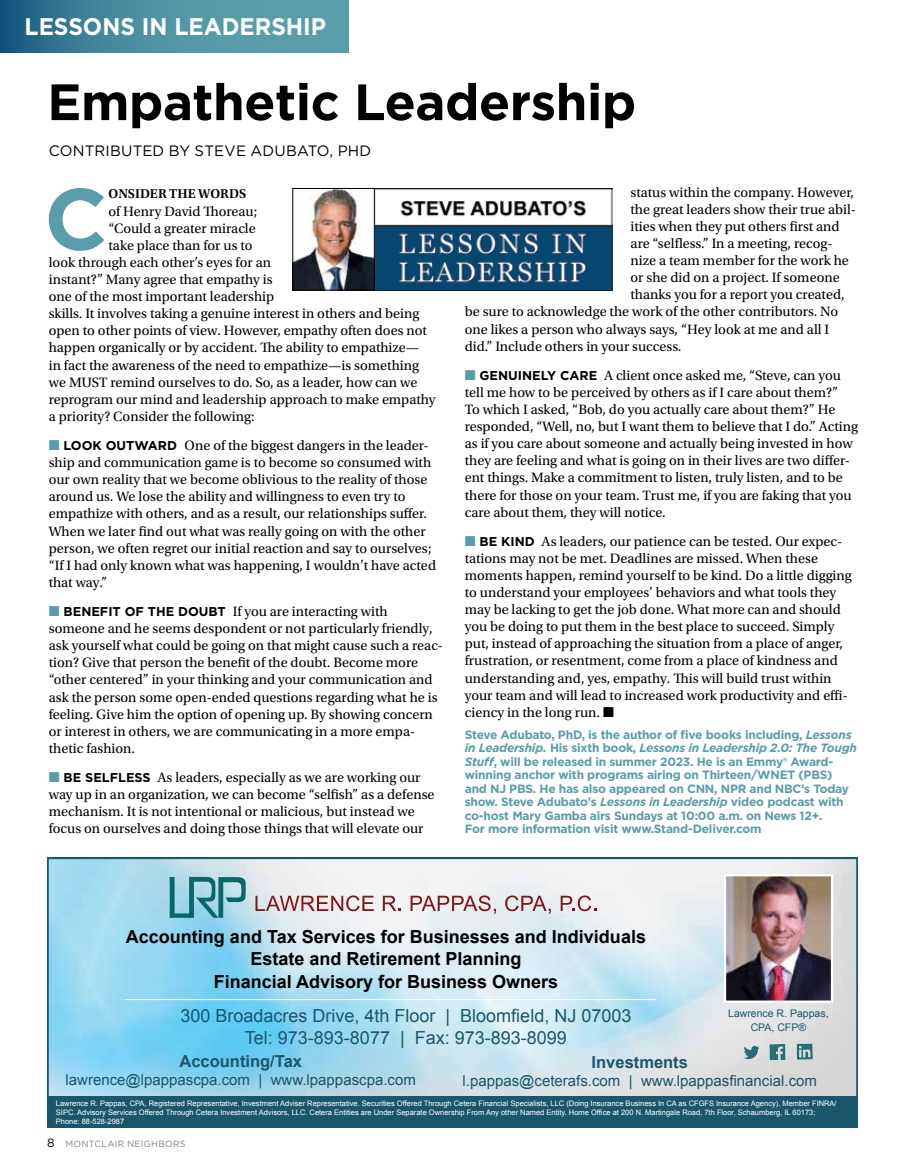
<style>
.page{position:relative;width:905px;height:1175px;background:#fff}
.page>*{position:absolute;margin:0;border:0;box-sizing:border-box;transform-origin:0 0}
.t1{font:700 86.85px "Gotham";color:#599daa}
.t2{font:700 51px "Gotham";letter-spacing:-.01em;color:#000}
.t3{font:700 24px "Gotham";color:#fff;scale:.95 1}
.t4{font:700 18px/22.5px "Arial";color:#000;text-align:center}
.t5{font:18px/21.6px "Arial";color:#1b576c;text-align:center}
.t6{font:700 16.5px "Arial";color:#1b576c}
.t7{font:15px "Arial";color:#1b576c}
.t8{font:15px "Gotham";letter-spacing:.01em;color:#000}
.t9{font:14.25px/17.1px "Utopia Std";color:#000}
.t10{font:600 13.5px "Utopia Std";color:#000}
.t11{font:700 12px/13.5px "Gotham";letter-spacing:-.02em;color:#599daa}
.t12{font:10.5px/13.5px "Arial";color:#1b576c;text-align:center}
.t13{font:9px "Gotham";letter-spacing:.035em;color:#808285}
.t14{font:7.5px/9px "Arial";color:#fff}
.s1{color:#599daa}
.s2{font-family:"Gotham";font-weight:700;font-size:12.75px}
.s3{font-style:italic}
.s4{font-size:12px;color:#000}
</style>
<div class="page">
<img style="left:374px;top:188px;width:238px;height:102px">
<svg style="left:0;top:0;width:349px;height:52px;background:#488b9f"></svg>
<img style="left:294px;top:190px;width:78px;height:98px">
<div style="left:292px;top:188px;width:82px;height:102px;border:1px solid #000"></div>
<svg style="left:47px;top:857px;width:810px;height:270px;background:#a9cedc"></svg>
<img style="left:727px;top:877px;width:103px;height:122px">
<div style="left:724px;top:874px;width:109px;height:128px;border:2px solid #fff"></div>
<svg style="left:255px;top:895px;width:119px;height:16px"></svg>
<svg style="left:383px;top:895px;width:18px;height:16px"></svg>
<svg style="left:410px;top:895px;width:86px;height:19px"></svg>
<svg style="left:505px;top:895px;width:46px;height:19px"></svg>
<svg style="left:560px;top:895px;width:36px;height:16px"></svg>
<svg style="left:170px;top:876px;width:76px;height:41px;background:#70aeb8"></svg>
<h3 class="t3" style="left:25px;top:10px;width:319px">LESSONS IN LEADERSHIP</h3>
<h2 class="t2" style="left:47px;top:68px;width:590px">Empathetic Leadership</h2>
<p class="t8" style="left:49px;top:141px;width:324px">CONTRIBUTED BY STEVE ADUBATO, PHD</p>
<h1 class="t1" style="left:44px;top:161px;width:65px">C</h1>
<p class="t10" style="left:109px;top:186px;width:139px">ONSIDER THE WORDS</p>
<p class="t9" style="left:108px;top:203px;width:150px">of Henry David Thoreau;</p>
<p class="t9" style="left:108px;top:220px;width:149px">“Could a greater miracle</p>
<p class="t9" style="left:108px;top:237px;width:146px">take place than for us to</p>
<p class="t9" style="left:49px;top:254px;width:224px">look through each other’s eyes for an</p>
<p class="t9" style="left:49px;top:271px;width:225px">instant?” Many agree that empathy is</p>
<p class="t9" style="left:49px;top:288px;width:227px">one of the most important leadership</p>
<p class="t9" style="left:49px;top:305px;width:372px">skills. It involves taking a genuine interest in others and being</p>
<p class="t9" style="left:49px;top:322px;width:380px">open to other points of view. However, empathy often does not</p>
<p class="t9" style="left:49px;top:339px;width:372px">happen organically or by accident. The ability to empathize—</p>
<p class="t9" style="left:49px;top:356px;width:372px">in fact the awareness of the need to empathize—is something</p>
<p class="t9" style="left:49px;top:374px;width:370px">we MUST remind ourselves to do. So, as a leader, how can we</p>
<p class="t9" style="left:49px;top:391px;width:388px">reprogram our mind and leadership approach to make empathy</p>
<p class="t9" style="left:49px;top:408px;width:207px">a priority? Consider the following:</p>
<p class="t9" style="left:49px;top:437px;width:389px"><span class="s1">■</span> <span class="s2">LOOK OUTWARD</span> One of the biggest dangers in the leader&shy;ship and communication game is to become so consumed with our own reality that we become oblivious to the reality of those around us. We lose the ability and willingness to even try to empathize with others, and as a result, our relationships suffer.<br>When we later find out what was really going on with the other person, we often regret our initial reaction and say to ourselves; “If I had only known what was happening, I wouldn’t have acted that way.”</p>
<p class="t9" style="left:49px;top:603px;width:396px"><span class="s1">■</span> <span class="s2">BENEFIT OF THE DOUBT</span> If you are interacting with someone and he seems despondent or not particularly friendly, ask yourself what could be going on that might cause such a reac&shy;tion? Give that person the benefit of the doubt. Become more “other centered” in your thinking and your communication and ask the person some open-ended questions regarding what he is feeling. Give him the option of opening up. By showing concern or interest in others, we are communicating in a more empa&shy;thetic fashion.</p>
<p class="t9" style="left:49px;top:769px;width:387px"><span class="s1">■</span> <span class="s2">BE SELFLESS</span> As leaders, especially as we are working our way up in an organization, we can become “selfish” as a defense mechanism. It is not intentional or malicious, but instead we focus on ourselves and doing those things that will elevate our</p>
<p class="t9" style="left:630px;top:184px;width:225px">status within the company. However,</p>
<p class="t9" style="left:630px;top:201px;width:227px">the great leaders show their true abil-</p>
<p class="t9" style="left:630px;top:218px;width:211px">ities when they put others first and</p>
<p class="t9" style="left:630px;top:235px;width:204px">are “selfless.” In a meeting, recog-</p>
<p class="t9" style="left:630px;top:252px;width:220px">nize a team member for the work he</p>
<p class="t9" style="left:630px;top:269px;width:211px">or she did on a project. If someone</p>
<p class="t9" style="left:630px;top:286px;width:216px">thanks you for a report you created,</p>
<p class="t9" style="left:465px;top:303px;width:375px">be sure to acknowledge the work of the other contributors. No</p>
<p class="t9" style="left:465px;top:320px;width:366px">one likes a person who always says, “Hey look at me and all I</p>
<p class="t9" style="left:465px;top:338px;width:218px">did.” Include others in your success.</p>
<p class="t9" style="left:465px;top:367px;width:395px"><span class="s1">■</span> <span class="s2">GENUINELY CARE</span> A client once asked me, “Steve, can you tell me how to be perceived by others as if I care about them?”<br>To which I asked, “Bob, do you actually care about them?” He responded, “Well, no, but I want them to believe that I do.” Acting as if you care about someone and actually being invested in how they are feeling and what is going on in their lives are two differ&shy;ent things. Make a commitment to listen, truly listen, and to be there for those on your team. Trust me, if you are faking that you care about them, they will notice.</p>
<p class="t9" style="left:465px;top:533px;width:388px"><span class="s1">■</span> <span class="s2">BE KIND</span> As leaders, our patience can be tested. Our expec&shy;tations may not be met. Deadlines are missed. When these moments happen, remind yourself to be kind. Do a little digging to understand your employees’ behaviors and what tools they may be lacking to get the job done. What more can and should you be doing to put them in the best place to succeed. Simply put, instead of approaching the situation from a place of anger, frustration, or resentment, come from a place of kindness and understanding and, yes, empathy. This will build trust within your team and will lead to increased work productivity and effi&shy;ciency in the long run. ■</p>
<p class="t11" style="left:465px;top:727px;width:393px">Steve Adubato, PhD, is the author of five books including, <span class="s3">Lessons in Leadership.</span> His sixth book, <span class="s3">Lessons in Leadership 2.0: The Tough Stuff</span>, will be released in summer 2023. He is an Emmy® Award&shy;winning anchor with programs airing on Thirteen/WNET (PBS) and NJ PBS. He has also appeared on CNN, NPR and NBC’s Today show. Steve Adubato’s <span class="s3">Lessons in Leadership</span> video podcast with co-host Mary Gamba airs Sundays at 10:00 a.m. on News 12+.<br>For more information visit www.Stand-Deliver.com</p>
<p class="t4" style="left:126px;top:925px;width:521px">Accounting and Tax Services for Businesses and Individuals<br>Estate and Retirement Planning<br>Financial Advisory for Business Owners</p>
<p class="t5" style="left:180px;top:1005px;width:452px">300 Broadacres Drive, 4th Floor | Bloomfield, NJ 07003<br>Tel: 973-893-8077 | Fax: 973-893-8099</p>
<p class="t6" style="left:179px;top:1049px;width:124px">Accounting/Tax</p>
<p class="t7" style="left:66px;top:1069px;width:352px">lawrence@lpappascpa.com | www.lpappascpa.com</p>
<p class="t12" style="left:728px;top:1007px;width:102px">Lawrence R. Pappas,<br>CPA, CFP®</p>
<p class="t6" style="left:591px;top:1051px;width:98px">Investments</p>
<p class="t7" style="left:462px;top:1071px;width:356px">l.pappas@ceterafs.com | www.lpappasfinancial.com</p>
<p class="t14" style="left:56px;top:1099px;width:782px">Lawrence R. Pappas, CPA, Registered Representative, Investment Adviser Representative. Securities Offered Through Cetera Financial Specialists, LLC (Doing Insurance Business In CA as CFGFS Insurance Agency), Member FINRA/<br>SIPC. Advisory Services Offered Through Cetera Investment Advisors, LLC. Cetera Entities are Under Separate Ownership From Any other Named Entity. Home Office at 200 N. Martingale Road, 7th Floor, Schaumberg, IL 60173;<br>Phone: 88-528-2987</p>
<p class="t13" style="left:47px;top:1138px;width:140px"><span class="s4">8</span> MONTCLAIR NEIGHBORS</p>
</div>
